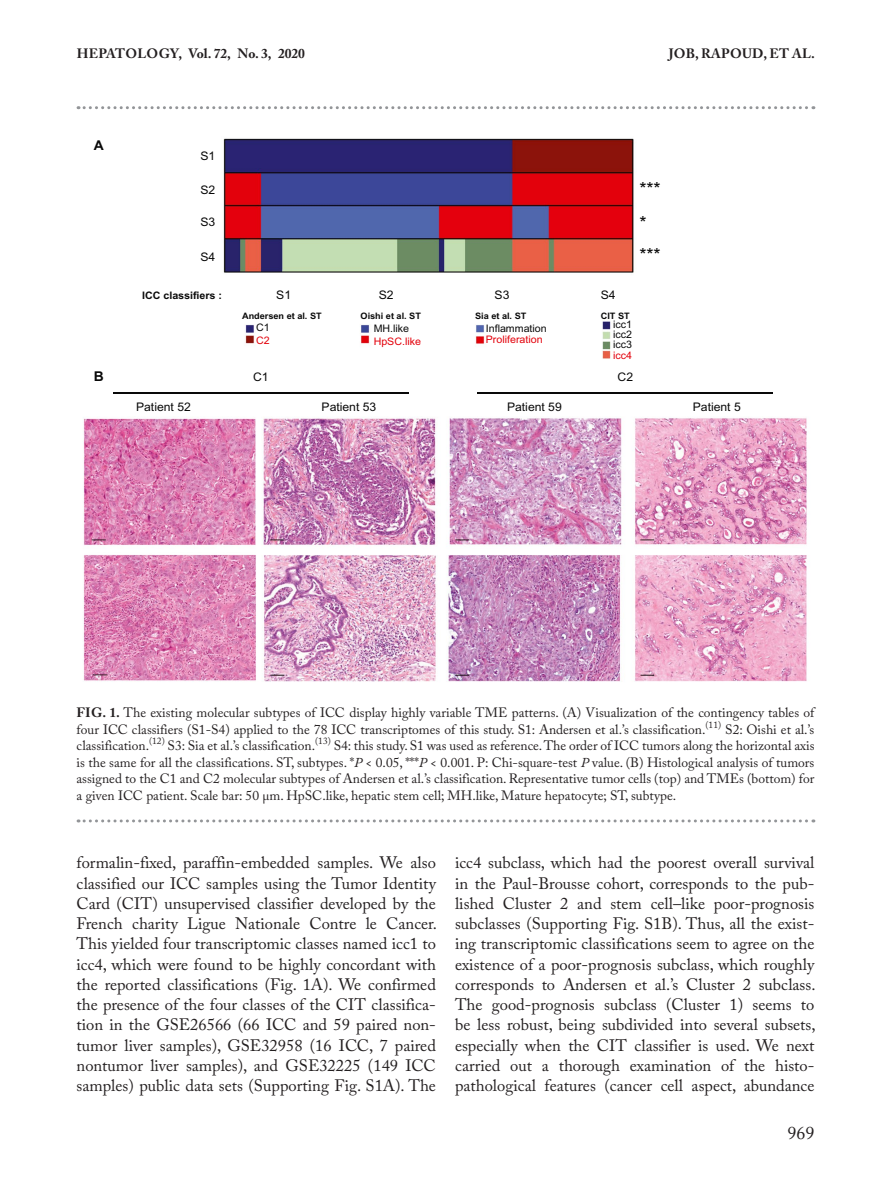
<style>
.page{position:relative;width:891px;height:1188px;background:#fff}
.page>*{position:absolute;margin:0;border:0;box-sizing:border-box;transform-origin:0 0}
.t1{font:18px "Adobe Caslon Pro";color:#231f20}
.t2{font:17.7px "Arial";color:#090909}
.t3{font:16.5px/20.2px "Adobe Caslon Pro";color:#231f20;text-align:justify}
.t4{font:13.5px/16.5px "Adobe Caslon Pro";color:#231f20;text-align:justify}
.t5{font:700 13.5px "Adobe Caslon Pro";letter-spacing:.015em;color:#231f20}
.t6{font:700 13.5px "Arial";color:#090909}
.t7{font:11.85px "Arial";color:#090909}
.t8{font:10.35px/10.4px "Arial";color:#090909;text-align:justify}
.t9{font:10.35px "Arial";color:#e3010b}
.t10{font:700 10.35px "Arial";color:#090909}
.t11{font:700 8.85px "Arial";color:#090909}
.s1{font-weight:700}
.s2{font-style:italic}
</style>
<div class="page">
<svg style="left:78px;top:819px;width:736px;height:3px"></svg>
<img style="left:83px;top:138px;width:724px;height:544px">
<hr style="left:113px;top:392px;width:296px;height:2px;background:#090909">
<hr style="left:477px;top:392px;width:295px;height:2px;background:#090909">
<svg style="left:78px;top:106px;width:736px;height:3px"></svg>
<p class="t5" style="left:77px;top:45px;width:230px">HEPATOLOGY, VOL. 72, NO. 3, 2020</p>
<p class="t5" style="left:669px;top:45px;width:147px">JOB, RAPOUD, ET AL.</p>
<p class="t6" style="left:94px;top:138px;width:11px">A</p>
<p class="t6" style="left:94px;top:369px;width:11px">B</p>
<p class="t7" style="left:200px;top:149px;width:16px">S1</p>
<p class="t7" style="left:200px;top:183px;width:16px">S2</p>
<p class="t7" style="left:200px;top:215px;width:16px">S3</p>
<p class="t2" style="left:639px;top:179px;width:23px">***</p>
<p class="t2" style="left:639px;top:212px;width:9px">*</p>
<p class="t7" style="left:200px;top:250px;width:16px">S4</p>
<p class="t10" style="left:142px;top:290px;width:81px">ICC classifiers :</p>
<p class="t7" style="left:601px;top:289px;width:16px">S4</p>
<p class="t11" style="left:242px;top:311px;width:81px">Andersen et al. ST</p>
<p class="t11" style="left:361px;top:311px;width:62px">Oishi et al. ST</p>
<p class="t11" style="left:475px;top:311px;width:53px">Sia et al. ST</p>
<p class="t11" style="left:601px;top:311px;width:30px">CIT ST</p>
<p class="t8" style="left:256px;top:323px;width:15px">C1</p>
<p class="t9" style="left:256px;top:334px;width:15px">C2</p>
<p class="t7" style="left:276px;top:289px;width:16px">S1</p>
<p class="t7" style="left:379px;top:289px;width:16px">S2</p>
<p class="t7" style="left:494px;top:289px;width:16px">S3</p>
<p class="t8" style="left:613px;top:319px;width:20px">icc1 icc2 icc3</p>
<p class="t9" style="left:613px;top:349px;width:20px">icc4</p>
<p class="t8" style="left:486px;top:323px;width:62px">Inflammation</p>
<p class="t9" style="left:486px;top:334px;width:58px">Proliferation</p>
<p class="t8" style="left:374px;top:324px;width:37px">MH.like</p>
<p class="t9" style="left:374px;top:335px;width:49px">HpSC.like</p>
<p class="t2" style="left:639px;top:245px;width:23px">***</p>
<p class="t7" style="left:253px;top:370px;width:17px">C1</p>
<p class="t7" style="left:618px;top:370px;width:17px">C2</p>
<p class="t7" style="left:136px;top:400px;width:56px">Patient 52</p>
<p class="t7" style="left:322px;top:400px;width:56px">Patient 53</p>
<p class="t7" style="left:507px;top:400px;width:56px">Patient 59</p>
<p class="t7" style="left:693px;top:400px;width:49px">Patient 5</p>
<p class="t4" style="left:77px;top:705px;width:739px"><span class="s1">FIG. 1.</span> The existing molecular subtypes of ICC display highly variable TME patterns. (A) Visualization of the contingency tables of four ICC classifiers (S1-S4) applied to the 78 ICC transcriptomes of this study. S1: Andersen et al.’s classification.<sup>(11)</sup> S2: Oishi et al.’s classification.<sup>(12)</sup> S3: Sia et al.’s classification.<sup>(13)</sup> S4: this study. S1 was used as reference. The order of ICC tumors along the horizontal axis is the same for all the classifications. ST, subtypes. *<span class="s2">P</span> &lt; 0.05, ***<span class="s2">P</span> &lt; 0.001. P: Chi-square-test <span class="s2">P</span> value. (B) Histological analysis of tumors assigned to the C1 and C2 molecular subtypes of Andersen et al.’s classification. Representative tumor cells (top) and TMEs (bottom) for a given ICC patient. Scale bar: 50 µm. HpSC.like, hepatic stem cell; MH.like, Mature hepatocyte; ST, subtype.</p>
<p class="t3" style="left:77px;top:853px;width:362px">formalin-fixed, paraffin-embedded samples. We also classified our ICC samples using the Tumor Identity Card (CIT) unsupervised classifier developed by the French charity Ligue Nationale Contre le Cancer.<br>This yielded four transcriptomic classes named icc1 to icc4, which were found to be highly concordant with the reported classifications (Fig. 1A). We confirmed the presence of the four classes of the CIT classifica&shy;tion in the GSE26566 (66 ICC and 59 paired non&shy;tumor liver samples), GSE32958 (16 ICC, 7 paired nontumor liver samples), and GSE32225 (149 ICC samples) public data sets (Supporting Fig. S1A). The</p>
<p class="t3" style="left:455px;top:852px;width:362px">icc4 subclass, which had the poorest overall survival in the Paul-Brousse cohort, corresponds to the pub&shy;lished Cluster 2 and stem cell–like poor-prognosis subclasses (Supporting Fig. S1B). Thus, all the exist&shy;ing transcriptomic classifications seem to agree on the existence of a poor-prognosis subclass, which roughly corresponds to Andersen et al.’s Cluster 2 subclass.<br>The good-prognosis subclass (Cluster 1) seems to be less robust, being subdivided into several subsets, especially when the CIT classifier is used. We next carried out a thorough examination of the histo&shy;pathological features (cancer cell aspect, abundance</p>
<p class="t1" style="left:787px;top:1122px;width:28px">969</p>
</div>
